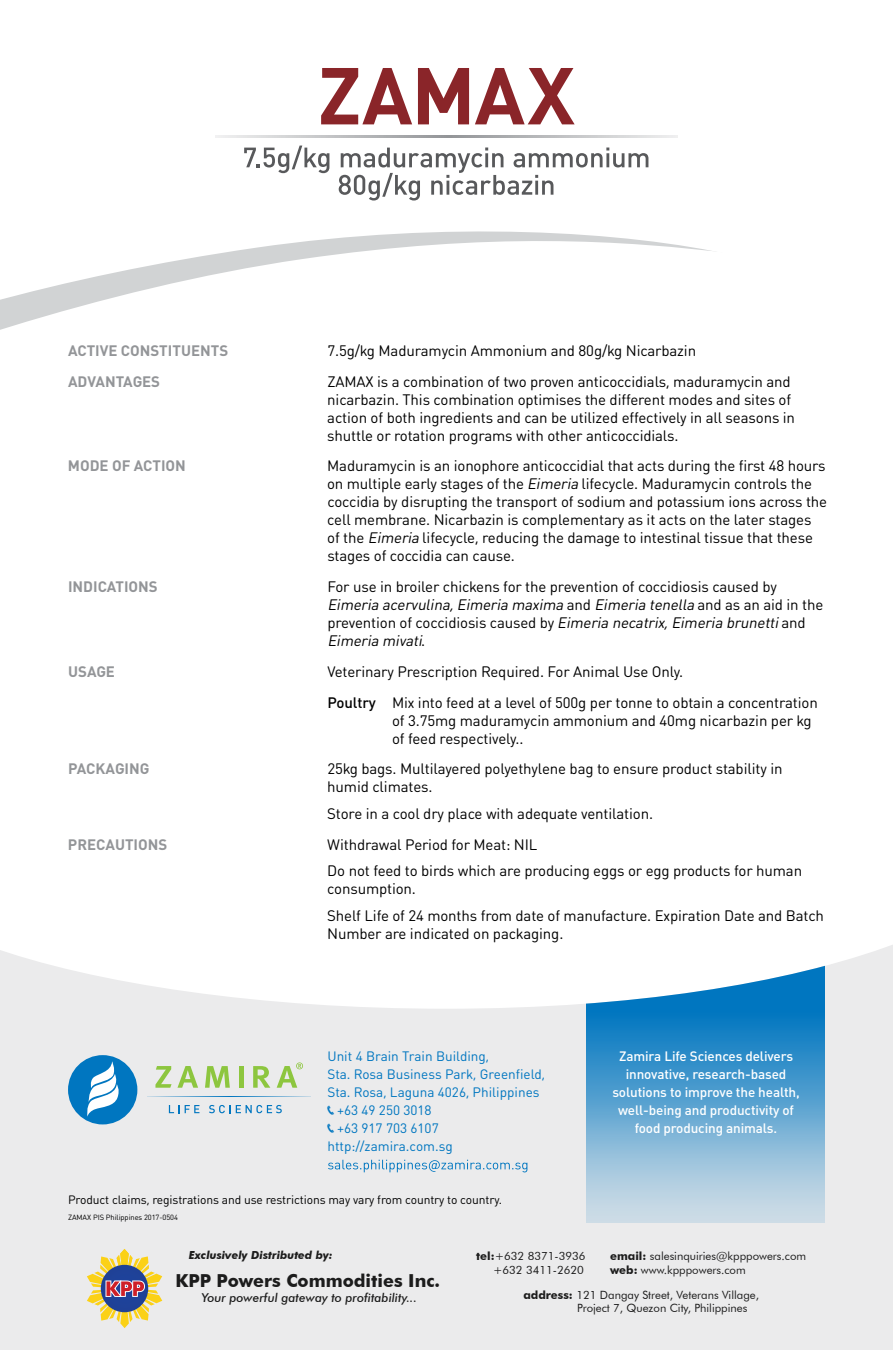
<style>
.page{position:relative;width:893px;height:1350px;background:#fff}
.page>*{position:absolute;margin:0;border:0;box-sizing:border-box;transform-origin:0 0}
.t1{font:700 17.85px "Futura BT";color:#1c1c1c}
.t2{font:15px/18px "DIN Round Pro";letter-spacing:-.01em;color:#000}
.t3{font:700 15px "DINOT";color:#939598}
.t4{font:13.5px "DIN Round Pro";color:#0076c0}
.t5{font:500 13.5px/18px "DINOT";letter-spacing:-.01em;color:#fff;text-align:center}
.t6{font:italic 500 12.3px "Futura BT";color:#1c1c1c}
.t7{font:12px "DIN Round Pro";letter-spacing:-.01em;color:#000}
.t8{font:11.4px/13.6px "Futura BT";color:#1c1c1c}
.t9{font:italic 700 11.1px "Futura BT";color:#1c1c1c}
.t10{font:7.5px "DIN Round Pro";letter-spacing:-.01em;color:#000}
.s1{font-style:italic}
.s2{font-family:"DINOT";font-weight:500}
.s3{font-weight:700}
</style>
<div class="page">
<svg style="left:0;top:68px;width:711px;height:262px"></svg>
<svg style="left:0;top:945px;width:893px;height:405px;background:#ededee"></svg>
<svg style="left:587px;top:957px;width:238px;height:265px;background:#72b0d6"></svg>
<div style="left:68px;top:1055px;width:69px;height:69px;background:#0076c0;border-radius:50%"></div>
<svg style="left:87px;top:1061px;width:32px;height:56px"></svg>
<svg style="left:169px;top:1105px;width:30px;height:8px"></svg>
<svg style="left:209px;top:1105px;width:73px;height:8px"></svg>
<svg style="left:147px;top:1096px;width:163px;height:1px"></svg>
<svg style="left:155px;top:1066px;width:43px;height:22px"></svg>
<svg style="left:205px;top:1066px;width:25px;height:22px"></svg>
<hr style="left:239px;top:1066px;width:4px;height:22px;background:#8dc63f">
<svg style="left:253px;top:1066px;width:17px;height:22px"></svg>
<svg style="left:277px;top:1062px;width:26px;height:26px"></svg>
<svg style="left:328px;top:1160px;width:199px;height:12px;background:#bed4e3"></svg>
<svg style="left:244px;top:146px;width:85px;height:27px"></svg>
<svg style="left:339px;top:148px;width:309px;height:53px"></svg>
<svg style="left:215px;top:135px;width:463px;height:2px"></svg>
<svg style="left:321px;top:68px;width:91px;height:56px"></svg>
<svg style="left:418px;top:68px;width:51px;height:56px"></svg>
<svg style="left:475px;top:68px;width:100px;height:56px"></svg>
<svg style="left:87px;top:1249px;width:75px;height:79px;background:#c3b599"></svg>
<svg style="left:327px;top:1106px;width:7px;height:9px"></svg>
<svg style="left:327px;top:1124px;width:7px;height:9px"></svg>
<p class="t3" style="left:68px;top:340px;width:162px">ACTIVE CONSTITUENTS</p>
<p class="t2" style="left:327px;top:341px;width:370px">7.5g/kg Maduramycin Ammonium and 80g/kg Nicarbazin</p>
<p class="t3" style="left:68px;top:371px;width:94px">ADVANTAGES</p>
<p class="t2" style="left:327px;top:372px;width:469px">ZAMAX is a combination of two proven anticoccidials, maduramycin and nicarbazin. This combination optimises the different modes and sites of action of both ingredients and can be utilized effectively in all seasons in shuttle or rotation programs with other anticoccidials.</p>
<p class="t3" style="left:68px;top:456px;width:120px">MODE OF ACTION</p>
<p class="t2" style="left:327px;top:456px;width:502px">Maduramycin is an ionophore anticoccidial that acts during the first 48 hours on multiple early stages of the <span class="s1">Eimeria</span>lifecycle. Maduramycin controls the coccidia by disrupting the transport of sodium and potassium ions across the cell membrane. Nicarbazin is complementary as it acts on the later stages of the <span class="s1">Eimeria</span>lifecycle, reducing the damage to intestinal tissue that these stages of coccidia can cause.</p>
<p class="t3" style="left:68px;top:577px;width:91px">INDICATIONS</p>
<p class="t2" style="left:327px;top:577px;width:497px">For use in broiler chickens for the prevention of coccidiosis caused by <span class="s1">Eimeria acervulina, Eimeria maxima</span> a n d <span class="s1">Eimeria tenella</span> a n d a s a n a i d i n t h e prevention of coccidiosis caused by <span class="s1">Eimeria necatrix,Eimeria brunetti</span>and <span class="s1">Eimeria mivati</span>.</p>
<p class="t3" style="left:68px;top:661px;width:48px">USAGE</p>
<p class="t2" style="left:327px;top:656px;width:492px;line-height:30.8px">Veterinary Prescription Required. For Animal Use Only.<br><span class="s2">Poultry</span> Mix into feed at a level of 500g per tonne to obtain a concentration</p>
<p class="t2" style="left:392px;top:711px;width:421px">of 3.75mg maduramycin ammonium and 40mg nicarbazin per kg of feed respectively..</p>
<p class="t3" style="left:68px;top:759px;width:83px">PACKAGING</p>
<p class="t2" style="left:327px;top:759px;width:457px">25kg bags. Multilayered polyethylene bag to ensure product stability in humid climates.</p>
<p class="t2" style="left:327px;top:804px;width:327px">Store in a cool dry place with adequate ventilation.</p>
<p class="t3" style="left:68px;top:834px;width:101px">PRECAUTIONS</p>
<p class="t2" style="left:327px;top:830px;width:476px;line-height:26.5px">Withdrawal Period for Meat: NIL<br>Do not feed to birds which are producing eggs or egg products for human</p>
<p class="t2" style="left:327px;top:875px;width:498px;line-height:26.5px">consumption.<br>Shelf Life of 24 months from date of manufacture. Expiration Date and Batch</p>
<p class="t2" style="left:327px;top:924px;width:238px">Number are indicated on packaging.</p>
<p class="t4" style="left:327px;top:1048px;width:163px">Unit 4 Brain Train Building,</p>
<p class="t4" style="left:327px;top:1066px;width:219px">Sta. Rosa Business Park, Greenfield,</p>
<p class="t4" style="left:327px;top:1084px;width:214px">Sta. Rosa, Laguna 4026, Philippines</p>
<p class="t4" style="left:337px;top:1102px;width:96px">+63 49 250 3018</p>
<p class="t4" style="left:337px;top:1120px;width:103px">+63 917 703 6107</p>
<p class="t4" style="left:327px;top:1138px;width:127px">http://zamira.com.sg</p>
<p class="t7" style="left:68px;top:1192px;width:435px">Product claims, registrations and use restrictions may vary from country to country.</p>
<p class="t10" style="left:68px;top:1212px;width:112px">ZAMAX PIS Philippines 2017-0504</p>
<p class="t5" style="left:612px;top:1047px;width:189px">Zamira Life Sciences delivers innovative, research-based solutions to improve the health, well-being and productivity of food producing animals.</p>
<p class="t9" style="left:189px;top:1248px;width:146px">Exclusively Distributed by:</p>
<p class="t8" style="left:476px;top:1249px;width:111px;text-align:right"><span class="s3">tel:</span>+632 8371-3936 +632 3411-2620</p>
<p class="t8" style="left:610px;top:1249px;width:198px"><span class="s3">email:</span> salesinquiries@kpppowers.com <span class="s3">web:</span> www.kpppowers.com</p>
<p class="t8" style="left:577px;top:1288px;width:183px;text-indent:-54px"><span class="s3">address:</span> 121 Dangay Street, Veterans Village,<br>Project 7, Quezon City, Philippines</p>
<p class="t1" style="left:175px;top:1269px;width:266px">KPP Powers Commodities Inc.</p>
<p class="t6" style="left:201px;top:1290px;width:217px">Your powerful gateway to profitability...</p>
</div>
